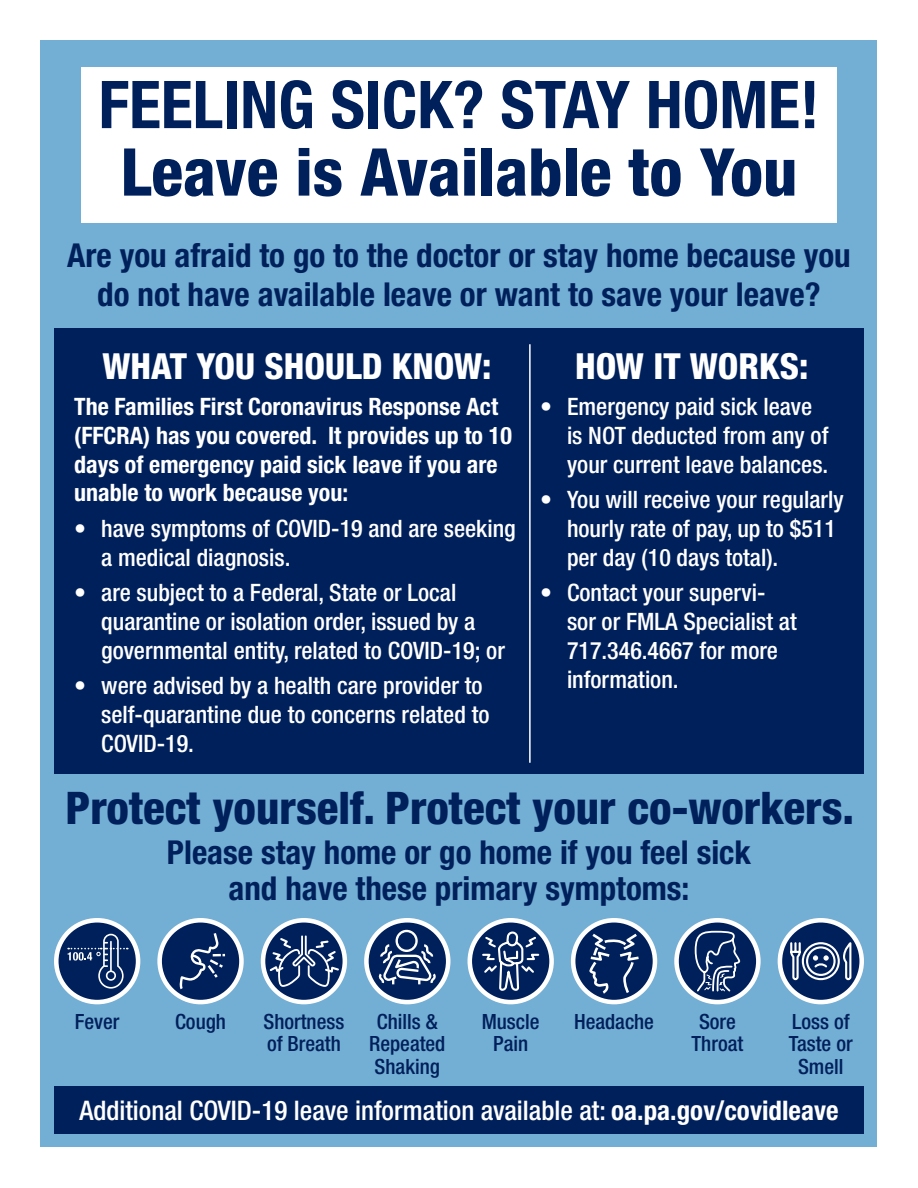
<style>
.page{position:relative;width:918px;height:1188px;background:#fff}
.page>*{position:absolute;margin:0;border:0;box-sizing:border-box;transform-origin:0 0}
.t1{font:700 condensed 66px "Helvetica Neue LT Std";color:#00205b}
.t2{font:800 condensed 66px "Helvetica Neue LT Std";color:#00205b}
.t3{font:800 condensed 45px "Helvetica Neue LT Std";color:#00205b}
.t4{font:800 condensed 36px "Helvetica Neue LT Std";color:#fff}
.t5{font:700 condensed 33px/39.6px "Helvetica Neue LT Std";color:#00205b;text-align:center}
.t6{font:500 condensed 27px "Helvetica Neue LT Std";color:#fff}
.t7{font:500 condensed 24px/28.8px "Helvetica Neue LT Std";color:#fff}
.t8{font:700 condensed 24px/28.8px "Helvetica Neue LT Std";color:#fff}
.t9{font:500 condensed 21px/22.5px "Helvetica Neue LT Std";color:#00205b;text-align:center}
.s1{font-weight:700}
</style>
<div class="page">
<div style="left:40px;top:40px;width:838px;height:1108px;background:#73aed4"></div>
<div style="left:81px;top:68px;width:756px;height:155px;background:#fff"></div>
<div style="left:54px;top:329px;width:810px;height:445px;background:#00205b"></div>
<div style="left:54px;top:1087px;width:810px;height:47px;background:#00205b"></div>
<hr style="left:529px;top:344px;width:2px;height:419px;background:#fff">
<svg style="left:780px;top:920px;width:82px;height:82px;background:#213d70"></svg>
<div style="left:778px;top:918px;width:86px;height:86px;border:5px solid #fff;border-radius:50%"></div>
<svg style="left:789px;top:941px;width:63px;height:40px;background:#556a91"></svg>
<svg style="left:366px;top:920px;width:82px;height:82px;background:#294475"></svg>
<div style="left:364px;top:918px;width:86px;height:86px;border:5px solid #fff;border-radius:50%"></div>
<svg style="left:379px;top:930px;width:58px;height:54px;background:#415985"></svg>
<svg style="left:160px;top:920px;width:81px;height:82px;background:#203c70"></svg>
<div style="left:157px;top:918px;width:87px;height:86px;border:5px solid #fff;border-radius:50%"></div>
<svg style="left:179px;top:933px;width:46px;height:56px;background:#233e71"></svg>
<svg style="left:470px;top:920px;width:82px;height:82px"></svg>
<div style="left:468px;top:918px;width:86px;height:86px;border:5px solid #fff;border-radius:50%"></div>
<svg style="left:481px;top:931px;width:59px;height:62px;background:#364f7e"></svg>
<svg style="left:263px;top:920px;width:82px;height:82px"></svg>
<div style="left:261px;top:918px;width:86px;height:86px;border:5px solid #fff;border-radius:50%"></div>
<svg style="left:268px;top:935px;width:73px;height:52px;background:#395280"></svg>
<svg style="left:677px;top:920px;width:81px;height:82px;background:#264274"></svg>
<div style="left:674px;top:918px;width:87px;height:86px;border:5px solid #fff;border-radius:50%"></div>
<svg style="left:694px;top:930px;width:47px;height:63px;background:#324c7b"></svg>
<svg style="left:56px;top:920px;width:82px;height:82px;background:#2e4879"></svg>
<div style="left:54px;top:918px;width:86px;height:86px;border:5px solid #fff;border-radius:50%"></div>
<svg style="left:68px;top:934px;width:60px;height:55px;background:#254173"></svg>
<svg style="left:573px;top:920px;width:82px;height:82px;background:#274274"></svg>
<div style="left:571px;top:918px;width:86px;height:86px;border:5px solid #fff;border-radius:50%"></div>
<svg style="left:589px;top:934px;width:50px;height:60px;background:#304a79"></svg>
<p class="t1" style="left:99px;top:65px;width:722px">FEELING SICK? STAY HOME!</p>
<p class="t2" style="left:121px;top:131px;width:678px">Leave is Available to You</p>
<p class="t5" style="left:67px;top:235px;width:785px">Are you afraid to go to the doctor or stay home because you do not have available leave or want to save your leave?</p>
<p class="t4" style="left:103px;top:344px;width:390px">WHAT YOU SHOULD KNOW:</p>
<p class="t8" style="left:74px;top:392px;width:439px">The Families First Coronavirus Response Act (FFCRA) has you covered. It provides up to 10 days of emergency paid sick leave if you are unable to work because you:</p>
<p class="t7" style="left:101px;top:514px;width:416px;text-indent:-27px">• have symptoms of COVID-19 and are seeking a medical diagnosis.</p>
<p class="t7" style="left:101px;top:578px;width:405px;text-indent:-27px">• are subject to a Federal, State or Local quarantine or isolation order, issued by a governmental entity, related to COVID-19; or</p>
<p class="t7" style="left:101px;top:671px;width:390px;text-indent:-27px">• were advised by a health care provider to self-quarantine due to concerns related to<br>COVID-19.</p>
<p class="t4" style="left:575px;top:344px;width:235px">HOW IT WORKS:</p>
<p class="t7" style="left:567px;top:392px;width:263px;text-indent:-27px">• Emergency paid sick leave is NOT deducted from any of your current leave balances.</p>
<p class="t7" style="left:567px;top:485px;width:278px;text-indent:-27px">• You will receive your regularly hourly rate of pay, up to $511 per day (10 days total).</p>
<p class="t7" style="left:567px;top:578px;width:231px;text-indent:-27px">• Contact your supervi&shy;sor or FMLA Specialist at<br>717.346.4667 for more information.</p>
<p class="t3" style="left:65px;top:780px;width:790px">Protect yourself. Protect your co-workers.</p>
<p class="t5" style="left:167px;top:834px;width:586px;line-height:36px">Please stay home or go home if you feel sick and have these primary symptoms:</p>
<p class="t9" style="left:175px;top:1010px;width:52px">Cough</p>
<p class="t9" style="left:377px;top:1010px;width:63px">Chills &amp;</p>
<p class="t9" style="left:574px;top:1010px;width:81px">Headache</p>
<p class="t9" style="left:369px;top:1032px;width:78px;text-align:left">Repeated<br>Shaking</p>
<p class="t9" style="left:263px;top:1010px;width:82px;text-align:left">Shortness of Breath</p>
<p class="t9" style="left:692px;top:1010px;width:53px">Sore<br>Throat</p>
<p class="t9" style="left:75px;top:1010px;width:46px">Fever</p>
<p class="t9" style="left:482px;top:1010px;width:59px">Muscle<br>Pain</p>
<p class="t9" style="left:789px;top:1010px;width:65px">Loss of<br>Taste or<br>Smell</p>
<p class="t6" style="left:79px;top:1094px;width:761px">Additional COVID-19 leave information available at: <span class="s1">oa.pa.gov/covidleave</span></p>
</div>
